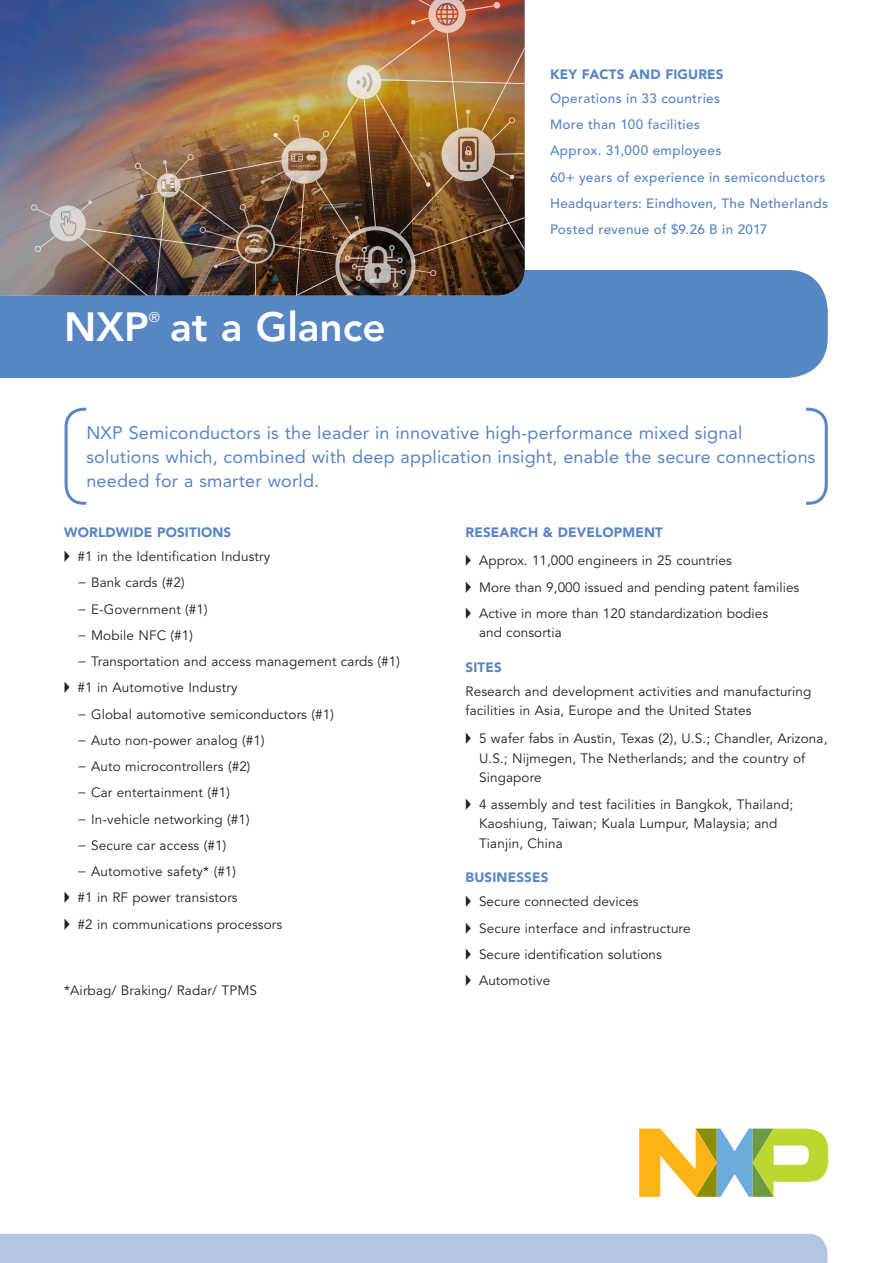
<style>
.page{position:relative;width:893px;height:1263px;background:#fff}
.page>*{position:absolute;margin:0;border:0;box-sizing:border-box;transform-origin:0 0}
.t1{font:800 40.5px "Avenir LT Std";color:#fff}
.t2{font:18px/24px "Avenir LT Std";letter-spacing:.01em;color:#5786c5}
.t3{font:13.95px "Avenir LT Std";color:#fff}
.t4{font:13.5px/26.2px "Avenir LT Std";letter-spacing:.01em;color:#231f20}
.t5{font:500 13.5px/26.2px "Avenir LT Std";letter-spacing:.025em;color:#5786c5}
.t6{font:900 13.5px "Avenir LT Std";letter-spacing:.01em;color:#5786c5}
</style>
<div class="page">
<div style="left:0;top:1234px;width:827px;height:29px;background:#b5c5e4"></div>
<svg style="left:639px;top:1128px;width:189px;height:69px"></svg>
<div style="left:0;top:270px;width:828px;height:108px;background:#5786c5"></div>
<svg style="left:64px;top:407px;width:764px;height:98px"></svg>
<svg style="left:0;top:0;width:35px;height:295px"></svg>
<div style="left:31px;top:204px;width:6px;height:7px;border:1px solid #fff;border-radius:50%"></div>
<img style="left:35px;top:0;width:490px;height:295px">
<h1 class="t1" style="left:64px;top:303px;width:86px">NXP</h1>
<p class="t3" style="left:149px;top:309px;width:13px">®</p>
<h1 class="t1" style="left:170px;top:303px;width:217px">at a Glance</h1>
<p class="t6" style="left:550px;top:66px;width:175px">KEY FACTS AND FIGURES</p>
<p class="t5" style="left:550px;top:86px;width:279px">Operations in 33 countries<br>More than 100 facilities<br>Approx. 31,000 employees<br>60+ years of experience in semiconductors<br>Headquarters: Eindhoven, The Netherlands<br>Posted revenue of $9.26 B in 2017</p>
<h2 class="t2" style="left:86px;top:421px;width:731px">NXP Semiconductors is the leader in innovative high-performance mixed signal solutions which, combined with deep application insight, enable the secure connections needed for a smarter world.</h2>
<p class="t6" style="left:64px;top:525px;width:169px">WORLDWIDE POSITIONS</p>
<p class="t4" style="left:78px;top:544px;width:324px;text-indent:-13px">◆ #1 in the Identification Industry<br>− Bank cards (#2)<br>− E-Government (#1)<br>− Mobile NFC (#1)<br>− Transportation and access management cards (#1)</p>
<p class="t4" style="left:78px;top:675px;width:258px;text-indent:-13px">◆ #1 in Automotive Industry<br>− Global automotive semiconductors (#1) − Auto non-power analog (#1)<br>− Auto microcontrollers (#2)<br>− Car entertainment (#1)<br>− In-vehicle networking (#1)<br>− Secure car access (#1)<br>− Automotive safety* (#1)</p>
<p class="t4" style="left:64px;top:885px;width:175px">◆ #1 in RF power transistors</p>
<p class="t4" style="left:64px;top:911px;width:220px">◆ #2 in communications processors</p>
<p class="t4" style="left:64px;top:977px;width:194px">*Airbag/ Braking/ Radar/ TPMS</p>
<p class="t6" style="left:466px;top:525px;width:199px">RESEARCH &amp; DEVELOPMENT</p>
<p class="t4" style="left:466px;top:548px;width:268px">◆ Approx. 11,000 engineers in 25 countries</p>
<p class="t4" style="left:466px;top:574px;width:335px">◆ More than 9,000 issued and pending patent families</p>
<p class="t4" style="left:479px;top:604px;width:291px;line-height:19.5px;text-indent:-13px">◆ Active in more than 120 standardization bodies and consortia</p>
<p class="t6" style="left:466px;top:659px;width:38px">SITES</p>
<p class="t4" style="left:466px;top:682px;width:347px;line-height:19.5px">Research and development activities and manufacturing facilities in Asia, Europe and the United States</p>
<p class="t4" style="left:479px;top:729px;width:350px;line-height:19.5px;text-indent:-13px">◆ 5 wafer fabs in Austin, Texas (2), U.S.; Chandler, Arizona,<br>U.S.; Nijmegen, The Netherlands; and the country of<br>Singapore</p>
<p class="t4" style="left:479px;top:795px;width:316px;line-height:19.5px;text-indent:-13px">◆ 4 assembly and test facilities in Bangkok, Thailand;<br>Kaoshiung, Taiwan; Kuala Lumpur, Malaysia; and<br>Tianjin, China</p>
<p class="t6" style="left:466px;top:870px;width:84px">BUSINESSES</p>
<p class="t4" style="left:466px;top:889px;width:175px">◆ Secure connected devices</p>
<p class="t4" style="left:466px;top:915px;width:226px">◆ Secure interface and infrastructure</p>
<p class="t4" style="left:466px;top:941px;width:198px">◆ Secure identification solutions</p>
<p class="t4" style="left:466px;top:968px;width:86px">◆ Automotive</p>
</div>
